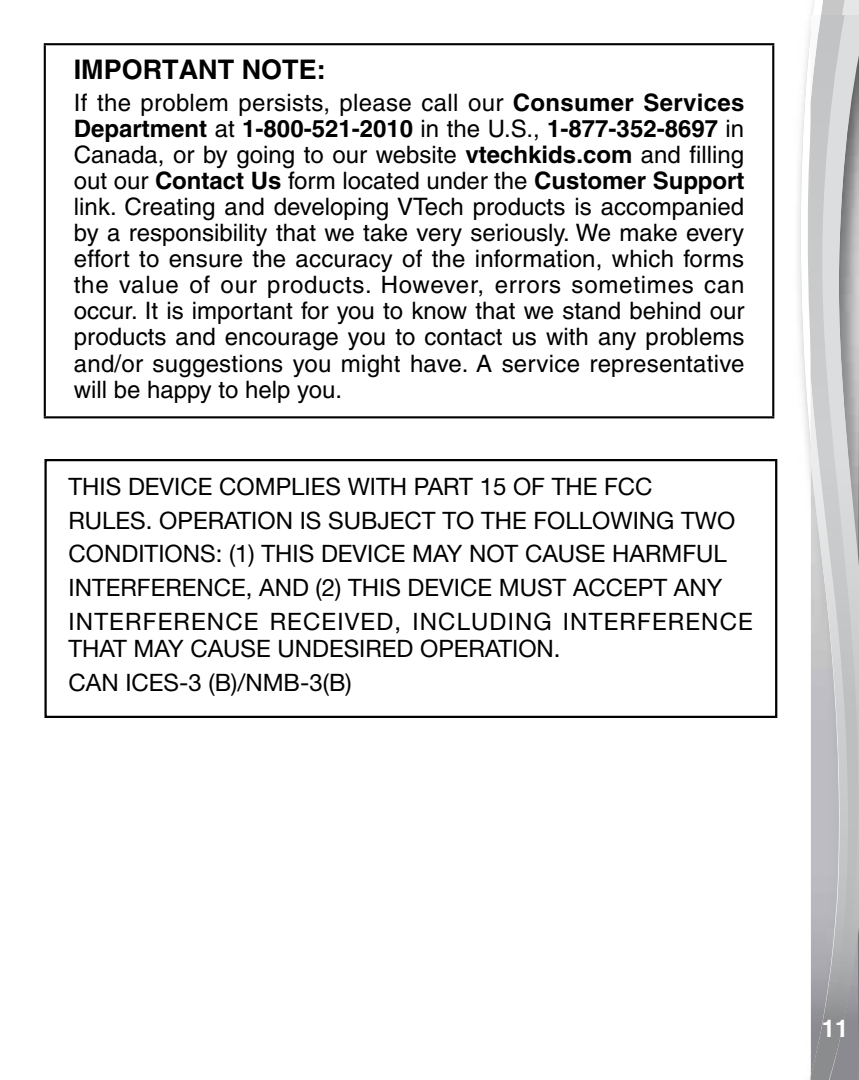
<style>
.page{position:relative;width:859px;height:1080px;background:#fff}
.page>*{position:absolute;margin:0;border:0;box-sizing:border-box;transform-origin:0 0}
.t1{font:700 27px "Helvetica";color:#000}
.t2{font:500 24px/26.1px "Helvetica";letter-spacing:.01em;color:#000;text-align:justify}
.t3{font:24px/33.9px "Helvetica 55 Roman";color:#000}
.t4{font:700 24px "Helvetica";color:#fff}
.s1{font-weight:700}
</style>
<div class="page">
<svg style="left:800px;top:26px;width:10px;height:453px"></svg>
<img style="left:858px;top:15px;width:1px;height:1065px">
<img style="left:848px;top:15px;width:10px;height:1065px">
<img style="left:810px;top:15px;width:38px;height:1065px">
<div style="left:44px;top:459px;width:733px;height:259px;border:2px solid #000"></div>
<hr style="left:44px;top:43px;width:730px;height:2px;background:#000">
<hr style="left:44px;top:45px;width:2px;height:371px;background:#000">
<hr style="left:772px;top:45px;width:2px;height:371px;background:#000">
<hr style="left:44px;top:416px;width:730px;height:2px;background:#000">
<p class="t1" style="left:74px;top:53px;width:253px">IMPORTANT NOTE:</p>
<p class="t2" style="left:74px;top:89px;width:672px">If the problem persists, please call our <span class="s1">Consumer Services Department</span> at <span class="s1">1-800-521-2010</span> in the U.S., <span class="s1">1-877-352-8697</span> in Canada, or by going to our website <span class="s1">vtechkids.com</span> and filling out our <span class="s1">Contact Us</span> form located under the <span class="s1">Customer Support </span>link. Creating and developing VTech products is accompanied by a responsibility that we take very seriously. We make every effort to ensure the accuracy of the information, which forms the value of our products. However, errors sometimes can occur. It is important for you to know that we stand behind our products and encourage you to contact us with any problems and/or suggestions you might have. A service representative will be happy to help you.</p>
<p class="t3" style="left:69px;top:469px;width:686px">THIS DEVICE COMPLIES WITH PART 15 OF THE FCC<br>RULES. OPERATION IS SUBJECT TO THE FOLLOWING TWO CONDITIONS: (1) THIS DEVICE MAY NOT CAUSE HARMFUL INTERFERENCE, AND (2) THIS DEVICE MUST ACCEPT ANY INTERFERENCE RECEIVED, INCLUDING INTERFERENCE</p>
<p class="t3" style="left:69px;top:631px;width:494px">THAT MAY CAUSE UNDESIRED OPERATION.<br>CAN ICES-3 (B)/NMB-3(B)</p>
<p class="t4" style="left:822px;top:1014px;width:28px">11</p>
</div>
